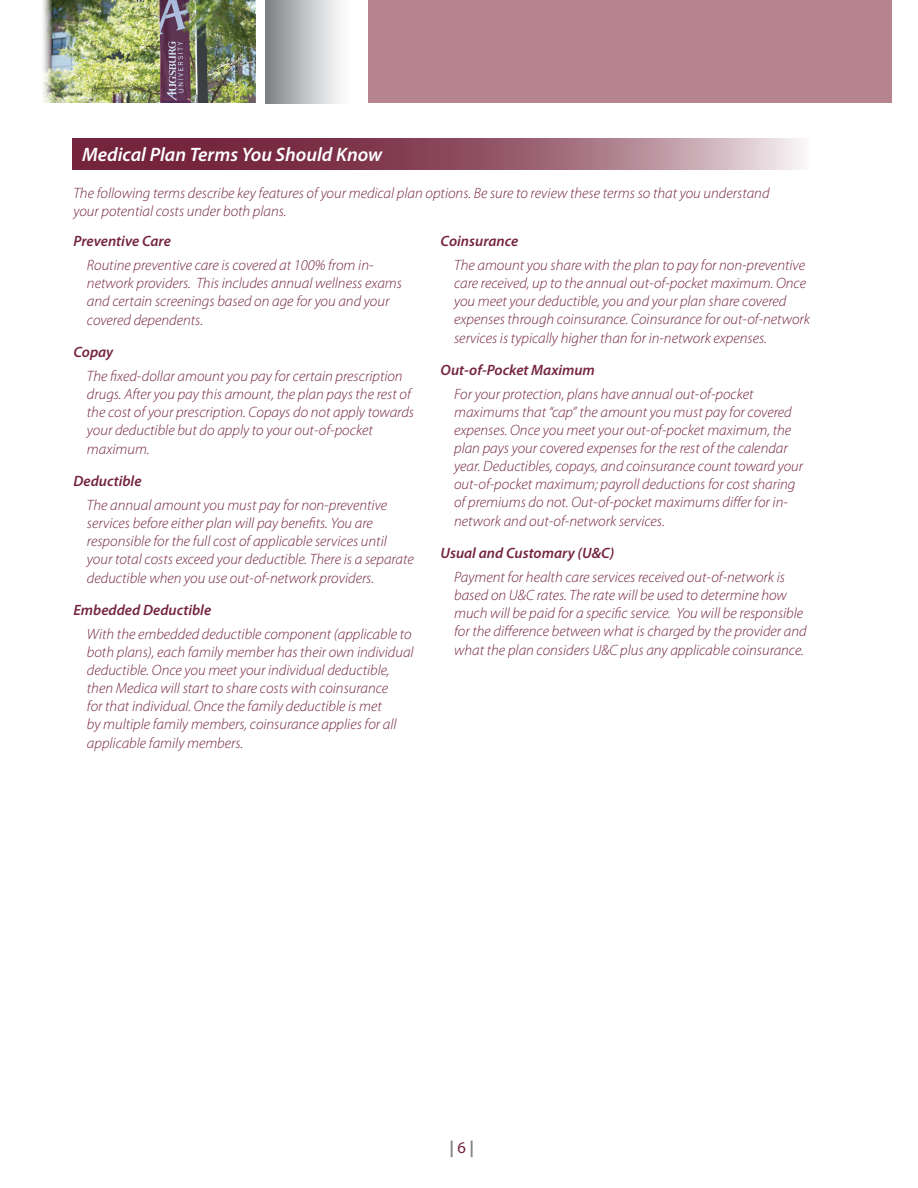
<style>
.page{position:relative;width:918px;height:1188px;background:#fff}
.page>*{position:absolute;margin:0;border:0;box-sizing:border-box;transform-origin:0 0}
.Sidebar_headline{font:italic 600 19.5px "Myriad Pro";color:#fff}
.t1{font:700 16.5px "Myriad Pro";color:#7e8083}
.Sidebar_italic_text_indented{font:italic 300 15px/18px "Myriad Pro";color:#74253d}
.Sidebar_italic_text_indented-2{font:italic 600 15px "Myriad Pro";color:#74253d}
.s1{font-weight:400;color:#74253d}
</style>
<div class="page">
<div style="left:368px;top:0;width:524px;height:103px;background:#b6848e"></div>
<img style="left:43px;top:0;width:212px;height:103px">
<div style="left:266px;top:0;width:85px;height:104px;background:linear-gradient(to right,#818487,#fff)"></div>
<svg style="left:72px;top:138px;width:730px;height:32px;background:#975c6e"></svg>
<p class="Sidebar_headline" style="left:82px;top:142px;width:302px">Medical Plan Terms You Should Know</p>
<p class="Sidebar_italic_text_indented" style="left:73px;top:184px;width:698px">The following terms describe key features of your medical plan options. Be sure to review these terms so that you understand your potential costs under both plans.</p>
<p class="Sidebar_italic_text_indented-2" style="left:73px;top:231px;width:99px">Preventive Care</p>
<p class="Sidebar_italic_text_indented" style="left:87px;top:256px;width:317px">Routine preventive care is covered at 100% from in&shy;network providers. This includes annual wellness exams and certain screenings based on age for you and your</p>
<p class="Sidebar_italic_text_indented" style="left:87px;top:312px;width:118px">covered dependents.</p>
<p class="Sidebar_italic_text_indented-2" style="left:73px;top:342px;width:41px">Copay</p>
<p class="Sidebar_italic_text_indented" style="left:87px;top:367px;width:329px">The fixed-dollar amount you pay for certain prescription drugs. After you pay this amount, the plan pays the rest of the cost of your prescription. Copays do not apply towards your deductible but do apply to your out-of-pocket</p>
<p class="Sidebar_italic_text_indented" style="left:87px;top:441px;width:64px">maximum.</p>
<p class="Sidebar_italic_text_indented-2" style="left:73px;top:471px;width:70px">Deductible</p>
<p class="Sidebar_italic_text_indented" style="left:87px;top:496px;width:328px">The annual amount you must pay for non-preventive services before either plan will pay benefits. You are responsible for the full cost of applicable services until your total costs exceed your deductible. There is a separate</p>
<p class="Sidebar_italic_text_indented" style="left:87px;top:570px;width:289px">deductible when you use out-of-network providers.</p>
<p class="Sidebar_italic_text_indented-2" style="left:73px;top:600px;width:139px">Embedded Deductible</p>
<p class="Sidebar_italic_text_indented" style="left:87px;top:625px;width:328px">With the embedded deductible component (applicable to both plans), each family member has their own individual deductible. Once you meet your individual deductible, then Medica will start to share costs with coinsurance<br>for that individual. Once the family deductible is met<br>by multiple family members, coinsurance applies for all</p>
<p class="Sidebar_italic_text_indented" style="left:87px;top:735px;width:158px">applicable family members.</p>
<p class="Sidebar_italic_text_indented-2" style="left:441px;top:231px;width:79px">Coinsurance</p>
<p class="Sidebar_italic_text_indented" style="left:454px;top:256px;width:357px">The amount you share with the plan to pay for non-preventive care received, up to the annual out-of-pocket maximum. Once you meet your deductible, you and your plan share covered expenses through coinsurance. Coinsurance for out-of-network</p>
<p class="Sidebar_italic_text_indented" style="left:454px;top:330px;width:314px">services is typically higher than for in-network expenses.</p>
<p class="Sidebar_italic_text_indented-2" style="left:441px;top:360px;width:156px">Out-of-Pocket Maximum</p>
<p class="Sidebar_italic_text_indented" style="left:454px;top:385px;width:351px">For your protection, plans have annual out-of-pocket maximums that “cap” the amount you must pay for covered expenses. Once you meet your out-of-pocket maximum, the plan pays your covered expenses for the rest of the calendar year. Deductibles, copays, and coinsurance count toward your out-of-pocket maximum; payroll deductions for cost sharing of premiums do not. Out-of-pocket maximums differ for in-</p>
<p class="Sidebar_italic_text_indented" style="left:454px;top:513px;width:212px">network and out-of-network services.</p>
<p class="Sidebar_italic_text_indented-2" style="left:441px;top:543px;width:175px">Usual and Customary (U&amp;C)</p>
<p class="Sidebar_italic_text_indented" style="left:454px;top:568px;width:354px">Payment for health care services received out-of-network is based on U&amp;C rates. The rate will be used to determine how much will be paid for a specific service. You will be responsible for the difference between what is charged by the provider and</p>
<p class="Sidebar_italic_text_indented" style="left:454px;top:642px;width:351px">what the plan considers U&amp;C plus any applicable coinsurance.</p>
<p class="t1" style="left:449px;top:1137px;width:26px">|<span class="s1">6</span>|</p>
</div>
